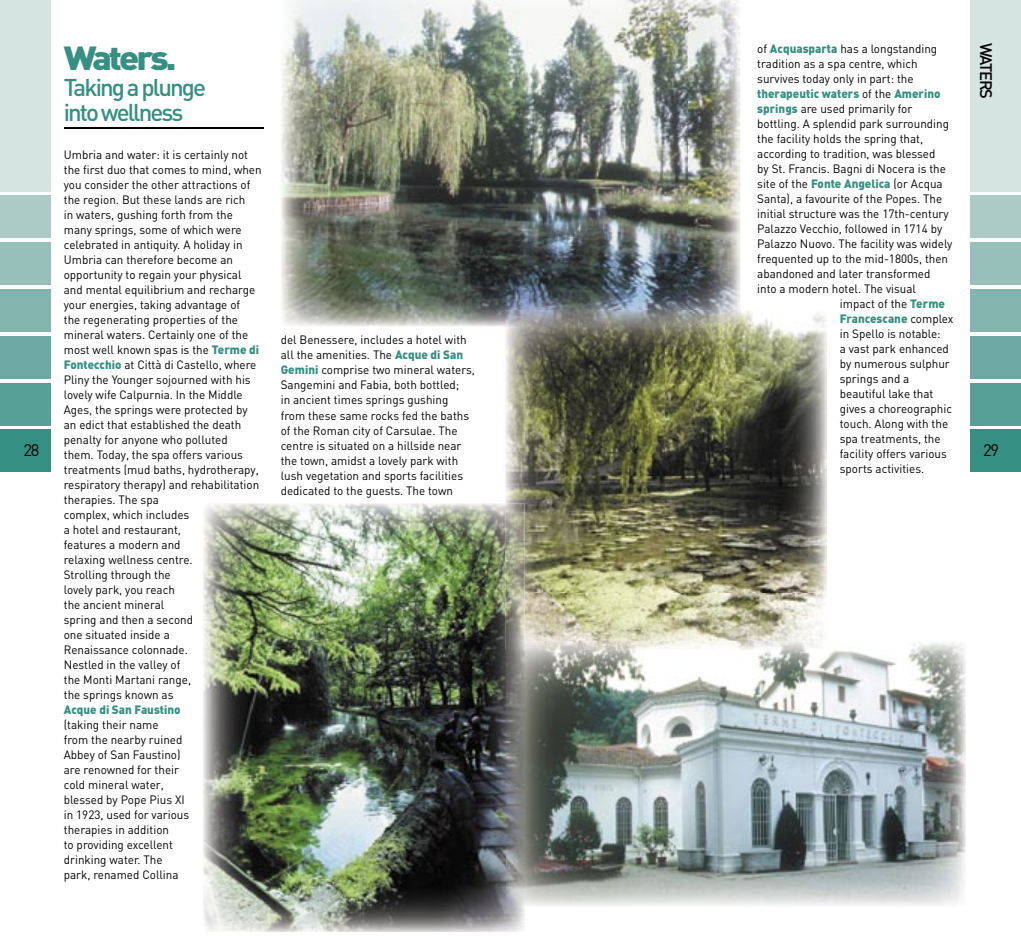
<style>
.page{position:relative;width:1021px;height:936px;background:#fff}
.page>*{position:absolute;margin:0;border:0;box-sizing:border-box;transform-origin:0 0}
.t1{font:900 33px "DIN";letter-spacing:-.08em;color:#368f83;scale:1.1 1}
.t2{font:500 24px/25.5px "DIN";letter-spacing:-.08em;color:#368f83}
.t3{font:500 16.5px "DIN";letter-spacing:-.08em;color:#000}
.t4{font:16.5px "DIN";color:#000}
.t5{font:12px/15px "DIN";color:#000}
.t6{font:900 12px "DIN";color:#368f83}
.s1{font-weight:900;color:#368f83}
.s2{font-weight:400;color:#000}
</style>
<div class="page">
<div style="left:969px;top:0;width:51px;height:191px;background:#d6e4e1"></div>
<div style="left:969px;top:195px;width:51px;height:43px;background:#accbc7"></div>
<div style="left:969px;top:242px;width:51px;height:43px;background:#97c0ba"></div>
<div style="left:969px;top:289px;width:51px;height:43px;background:#83b4ae"></div>
<div style="left:969px;top:336px;width:51px;height:42px;background:#6da9a2"></div>
<div style="left:969px;top:383px;width:51px;height:42px;background:#56a097"></div>
<div style="left:969px;top:429px;width:51px;height:43px;background:#368f83"></div>
<div style="left:0;top:0;width:51px;height:191px;background:#d6e4e1"></div>
<div style="left:0;top:195px;width:51px;height:43px;background:#accbc7"></div>
<div style="left:0;top:242px;width:51px;height:43px;background:#97c0ba"></div>
<div style="left:0;top:289px;width:51px;height:43px;background:#83b4ae"></div>
<div style="left:0;top:336px;width:51px;height:42px;background:#6da9a2"></div>
<div style="left:0;top:383px;width:51px;height:42px;background:#56a097"></div>
<div style="left:0;top:429px;width:51px;height:43px;background:#368f83"></div>
<hr style="left:64px;top:128px;width:200px;height:1px;background:#000">
<img style="left:281px;top:0;width:459px;height:326px">
<img style="left:524px;top:642px;width:441px;height:265px">
<img style="left:505px;top:310px;width:322px;height:339px">
<img style="left:505px;top:310px;width:235px;height:16px">
<img style="left:203px;top:503px;width:321px;height:428px">
<img style="left:505px;top:503px;width:19px;height:404px">
<h3 class="t3" style="left:996px;top:43px;width:58px;rotate:90deg">WATERS</h3>
<p class="t5" style="left:757px;top:41px;width:181px">of <span class="s1">Acquasparta</span> has a longstanding</p>
<p class="t5" style="left:757px;top:56px;width:162px">tradition as a spa centre, which</p>
<p class="t5" style="left:757px;top:71px;width:158px">survives today only in part: the</p>
<p class="t6" style="left:757px;top:85px;width:185px">therapeutic waters <span class="s2">of the</span> Amerino</p>
<p class="t5" style="left:757px;top:101px;width:157px"><span class="s1">springs</span> are used primarily for</p>
<p class="t5" style="left:757px;top:116px;width:193px">bottling. A splendid park surrounding</p>
<p class="t5" style="left:757px;top:131px;width:167px">the facility holds the spring that,</p>
<p class="t5" style="left:757px;top:146px;width:180px">according to tradition, was blessed</p>
<p class="t5" style="left:757px;top:161px;width:190px">by St. Francis. Bagni di Nocera is the</p>
<p class="t5" style="left:757px;top:176px;width:187px">site of the <span class="s1">Fonte Angelica</span> (or Acqua</p>
<p class="t5" style="left:757px;top:191px;width:186px">Santa), a favourite of the Popes. The</p>
<p class="t5" style="left:757px;top:206px;width:193px">initial structure was the 17th-century</p>
<p class="t5" style="left:757px;top:221px;width:186px">Palazzo Vecchio, followed in 1714 by</p>
<p class="t5" style="left:757px;top:236px;width:197px">Palazzo Nuovo. The facility was widely</p>
<p class="t5" style="left:757px;top:251px;width:192px">frequented up to the mid-1800s, then</p>
<p class="t5" style="left:757px;top:266px;width:175px">abandoned and later transformed</p>
<p class="t5" style="left:757px;top:281px;width:160px">into a modern hotel. The visual</p>
<p class="t5" style="left:839px;top:296px;width:107px">impact of the <span class="s1">Terme</span></p>
<p class="t6" style="left:839px;top:310px;width:115px">Francescane <span class="s2">complex</span></p>
<p class="t5" style="left:839px;top:326px;width:102px">in Spello is notable:</p>
<p class="t5" style="left:839px;top:341px;width:111px">a vast park enhanced</p>
<p class="t5" style="left:839px;top:356px;width:111px">by numerous sulphur</p>
<p class="t5" style="left:839px;top:371px;width:71px">springs and a</p>
<p class="t5" style="left:839px;top:386px;width:95px">beautiful lake that</p>
<p class="t5" style="left:839px;top:401px;width:114px">gives a choreographic</p>
<p class="t5" style="left:839px;top:416px;width:110px">touch. Along with the</p>
<p class="t5" style="left:839px;top:431px;width:102px">spa treatments, the</p>
<p class="t5" style="left:839px;top:446px;width:108px">facility offers various</p>
<p class="t5" style="left:839px;top:461px;width:86px">sports activities.</p>
<h1 class="t1" style="left:64px;top:36px;width:104px">Waters.</h1>
<h2 class="t2" style="left:64px;top:73px;width:144px">Taking a plunge into wellness</h2>
<p class="t5" style="left:64px;top:147px;width:199px">Umbria and water: it is certainly not the first duo that comes to mind, when you consider the other attractions of the region. But these lands are rich<br>in waters, gushing forth from the many springs, some of which were celebrated in antiquity. A holiday in<br>Umbria can therefore become an opportunity to regain your physical and mental equilibrium and recharge your energies, taking advantage of<br>the regenerating properties of the mineral waters. Certainly one of the most well known spas is the <span class="s1">Terme di<br>Fontecchio</span> at Città di Castello, where<br>Pliny the Younger sojourned with his lovely wife Calpurnia. In the Middle<br>Ages, the springs were protected by an edict that established the death penalty for anyone who polluted<br>them. Today, the spa offers various treatments (mud baths, hydrotherapy, respiratory therapy) and rehabilitation therapies. The spa<br>complex, which includes<br>a hotel and restaurant,<br>features a modern and<br>relaxing wellness centre.<br>Strolling through the<br>lovely park, you reach<br>the ancient mineral<br>spring and then a second<br>one situated inside a<br>Renaissance colonnade.<br>Nestled in the valley of<br>the Monti Martani range,<br>the springs known as</p>
<p class="t6" style="left:64px;top:701px;width:118px">Acque di San Faustino</p>
<p class="t5" style="left:64px;top:717px;width:127px">(taking their name<br>from the nearby ruined<br>Abbey of San Faustino) are renowned for their cold mineral water, blessed by Pope Pius XI in 1923, used for various therapies in addition<br>to providing excellent drinking water. The park, renamed Collina</p>
<p class="t5" style="left:281px;top:332px;width:196px">del Benessere, includes a hotel with all the amenities. The <span class="s1">Acque di San Gemini</span> comprise two mineral waters, Sangemini and Fabia, both bottled;<br>in ancient times springs gushing from these same rocks fed the baths of the Roman city of Carsulae. The centre is situated on a hillside near the town, amidst a lovely park with lush vegetation and sports facilities dedicated to the guests. The town</p>
<h3 class="t4" style="left:24px;top:439px;width:17px">28</h3>
<h3 class="t4" style="left:983px;top:439px;width:17px">29</h3>
</div>
